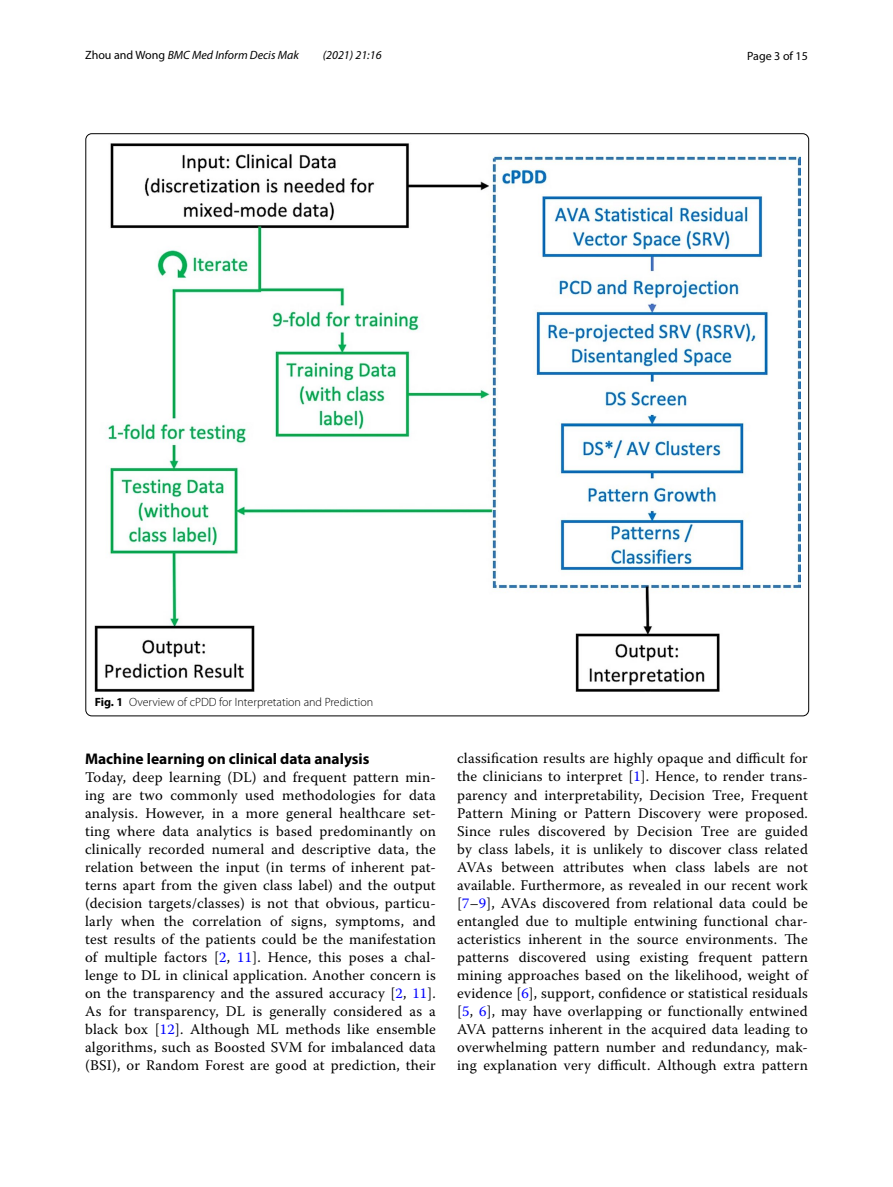
<style>
.page{position:relative;width:893px;height:1187px;background:#fff}
.page>*{position:absolute;margin:0;border:0;box-sizing:border-box;transform-origin:0 0}
.t1{font:700 15.45px "Myriad Pro";color:#000}
.t2{font:14.7px/18px "Warnock Pro";letter-spacing:.015em;color:#000;text-align:justify}
.t3{font:300 12px "Myriad Pro";color:#000}
.t4{font:italic 12px "Myriad Pro";color:#000}
.t5{font:12px "Myriad Pro";color:#000}
.s1{font-style:normal}
.s2{font-weight:700}
.s3{color:#00f}
</style>
<div class="page">
<img style="left:94px;top:143px;width:706px;height:548px">
<p class="t4" style="left:85px;top:48px;width:215px"><span class="s1">Zhou and Wong</span> BMC Med Inform Decis Mak</p>
<p class="t4" style="left:323px;top:48px;width:60px">(2021) 21:16</p>
<p class="t5" style="left:747px;top:48px;width:62px">Page 3 of 15</p>
<p class="t3" style="left:95px;top:695px;width:280px"><span class="s2">Fig. 1</span> Overview of cPDD for Interpretation and Prediction</p>
<p class="t1" style="left:85px;top:749px;width:286px">Machine learning on clinical data analysis</p>
<p class="t2" style="left:85px;top:768px;width:352px">Today, deep learning (DL) and frequent pattern min&shy;ing are two commonly used methodologies for data analysis. However, in a more general healthcare set&shy;ting where data analytics is based predominantly on clinically recorded numeral and descriptive data, the relation between the input (in terms of inherent pat&shy;terns apart from the given class label) and the output (decision targets/classes) is not that obvious, particu&shy;larly when the correlation of signs, symptoms, and test results of the patients could be the manifestation of multiple factors [<span class="s3">2</span>, <span class="s3">11</span>]. Hence, this poses a chal&shy;lenge to DL in clinical application. Another concern is on the transparency and the assured accuracy [<span class="s3">2</span>, <span class="s3">11</span>].<br>As for transparency, DL is generally considered as a black box [<span class="s3">12</span>]. Although ML methods like ensemble algorithms, such as Boosted SVM for imbalanced data (BSI), or Random Forest are good at prediction, their</p>
<p class="t2" style="left:457px;top:749px;width:352px">classification results are highly opaque and difficult for the clinicians to interpret [<span class="s3">1</span>]. Hence, to render trans&shy;parency and interpretability, Decision Tree, Frequent Pattern Mining or Pattern Discovery were proposed.<br>Since rules discovered by Decision Tree are guided by class labels, it is unlikely to discover class related AVAs between attributes when class labels are not available. Furthermore, as revealed in our recent work [<span class="s3">7</span>–<span class="s3">9</span>], AVAs discovered from relational data could be entangled due to multiple entwining functional char&shy;acteristics inherent in the source environments. The patterns discovered using existing frequent pattern mining approaches based on the likelihood, weight of evidence [<span class="s3">6</span>], support, confidence or statistical residuals [<span class="s3">5</span>, <span class="s3">6</span>], may have overlapping or functionally entwined AVA patterns inherent in the acquired data leading to overwhelming pattern number and redundancy, mak&shy;ing explanation very difficult. Although extra pattern</p>
</div>
